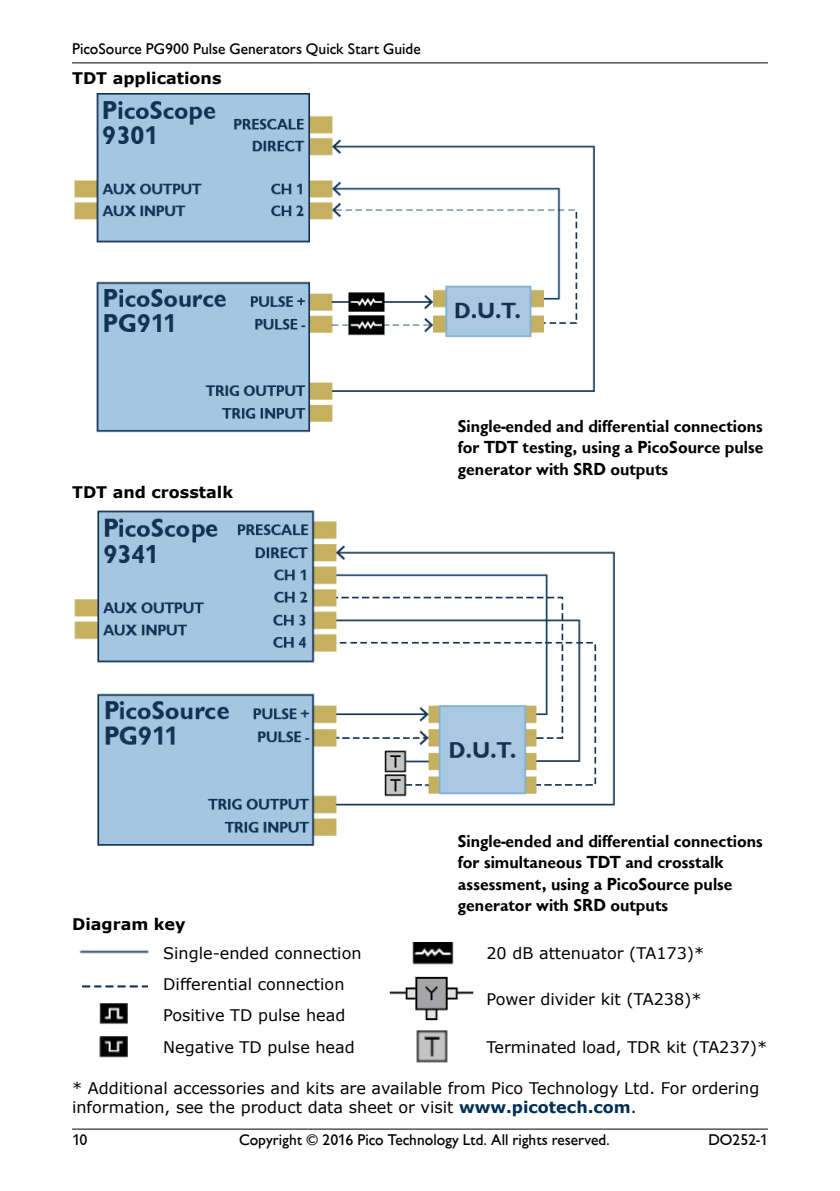
<style>
.page{position:relative;width:840px;height:1191px;background:#fff}
.page>*{position:absolute;margin:0;border:0;box-sizing:border-box;transform-origin:0 0}
.t1{font:700 18px/21.6px "Chantilly";color:#000;text-align:justify}
.t2{font:16px/32.4px "Verdana";color:#000}
.t3{font:500 16px "Chantilly";color:#000}
.t4{font:700 16px "Verdana";color:#000}
.s1{font-weight:700;color:#003055}
</style>
<div class="page">
<hr style="left:72px;top:62px;width:695px;height:1px;background:#000">
<hr style="left:72px;top:1128px;width:695px;height:1px;background:#000">
<img style="left:74px;top:93px;width:520px;height:340px">
<img style="left:74px;top:510px;width:540px;height:336px">
<img style="left:79px;top:949px;width:70px;height:5px">
<img style="left:412px;top:942px;width:41px;height:22px">
<img style="left:82px;top:985px;width:66px;height:3px">
<img style="left:389px;top:977px;width:85px;height:44px">
<img style="left:99px;top:1003px;width:29px;height:21px">
<img style="left:99px;top:1036px;width:29px;height:21px">
<img style="left:416px;top:1030px;width:32px;height:33px">
<p class="t3" style="left:72px;top:41px;width:350px">PicoSource PG900 Pulse Generators Quick Start Guide</p>
<p class="t4" style="left:72px;top:72px;width:151px">TDT applications</p>
<p class="t4" style="left:72px;top:486px;width:162px">TDT and crosstalk</p>
<p class="t1" style="left:457px;top:416px;width:307px">Single-ended and differential connections for TDT testing, using a PicoSource pulse generator with SRD outputs</p>
<p class="t1" style="left:457px;top:831px;width:306px;text-align:left">Single-ended and differential connections for simultaneous TDT and crosstalk assessment, using a PicoSource pulse generator with SRD outputs</p>
<p class="t4" style="left:72px;top:917px;width:115px">Diagram key</p>
<p class="t2" style="left:163px;top:938px;width:200px">Single-ended connection</p>
<p class="t2" style="left:486px;top:937px;width:219px">20 dB attenuator (TA173)*</p>
<p class="t2" style="left:163px;top:967px;width:183px">Differential connection</p>
<p class="t2" style="left:486px;top:983px;width:217px">Power divider kit (TA238)*</p>
<p class="t2" style="left:163px;top:1000px;width:193px">Positive TD pulse head<br>Negative TD pulse head</p>
<p class="t2" style="left:486px;top:1030px;width:282px">Terminated load, TDR kit (TA237)*</p>
<p class="t2" style="left:72px;top:1078px;width:688px;line-height:19.2px">* Additional accessories and kits are available from Pico Technology Ltd. For ordering information, see the product data sheet or visit <span class="s1">www.picotech.com</span>.</p>
<p class="t3" style="left:72px;top:1132px;width:17px">10</p>
<p class="t3" style="left:239px;top:1132px;width:372px">Copyright © 2016 Pico Technology Ltd. All rights reserved.</p>
<p class="t3" style="left:708px;top:1132px;width:61px">DO252-1</p>
</div>
